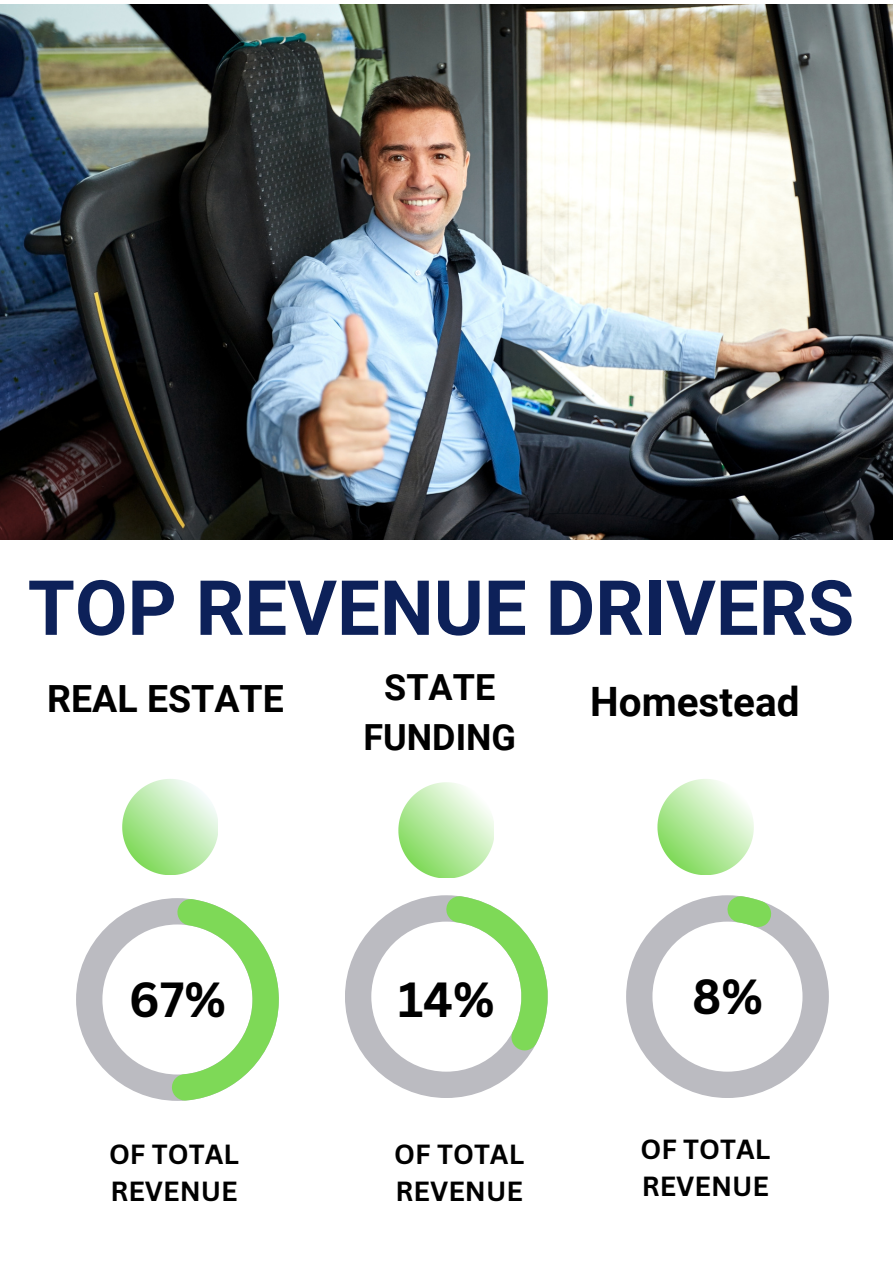
<style>
.page{position:relative;width:893px;height:1264px;background:#fff}
.page>*{position:absolute;margin:0;border:0;box-sizing:border-box;transform-origin:0 0}
.t1{font:700 76.2px "Roboto";color:#0d2159}
.t2{font:700 48px "Canva Sans";color:#000}
.t3{font:700 40.5px "Roboto";color:#000}
.t4{font:700 37.5px "Roboto";color:#000}
.t5{font:700 36px "Roboto";color:#000}
.t6{font:700 27px/37px "Canva Sans";color:#000}
</style>
<div class="page">
<svg style="left:122px;top:779px;width:96px;height:96px"></svg>
<svg style="left:398px;top:782px;width:96px;height:95px"></svg>
<svg style="left:76px;top:898px;width:203px;height:202px"></svg>
<svg style="left:345px;top:895px;width:202px;height:202px"></svg>
<svg style="left:626px;top:895px;width:202px;height:202px"></svg>
<svg style="left:657px;top:779px;width:96px;height:95px"></svg>
<img style="left:0;top:4px;width:892px;height:536px">
<p class="t1" style="left:28px;top:564px;width:827px">TOP REVENUE DRIVERS</p>
<p class="t4" style="left:47px;top:677px;width:238px">REAL ESTATE</p>
<p class="t5" style="left:384px;top:667px;width:112px">STATE</p>
<p class="t5" style="left:363px;top:716px;width:154px">FUNDING</p>
<p class="t3" style="left:590px;top:678px;width:211px">Homestead</p>
<p class="t2" style="left:129px;top:965px;width:98px">67%</p>
<p class="t2" style="left:398px;top:965px;width:98px">14%</p>
<p class="t2" style="left:692px;top:962px;width:72px">8%</p>
<p class="t6" style="left:109px;top:1135px;width:131px">OF TOTAL<br>REVENUE</p>
<p class="t6" style="left:394px;top:1135px;width:131px">OF TOTAL<br>REVENUE</p>
<p class="t6" style="left:640px;top:1129px;width:131px">OF TOTAL<br>REVENUE</p>
</div>
